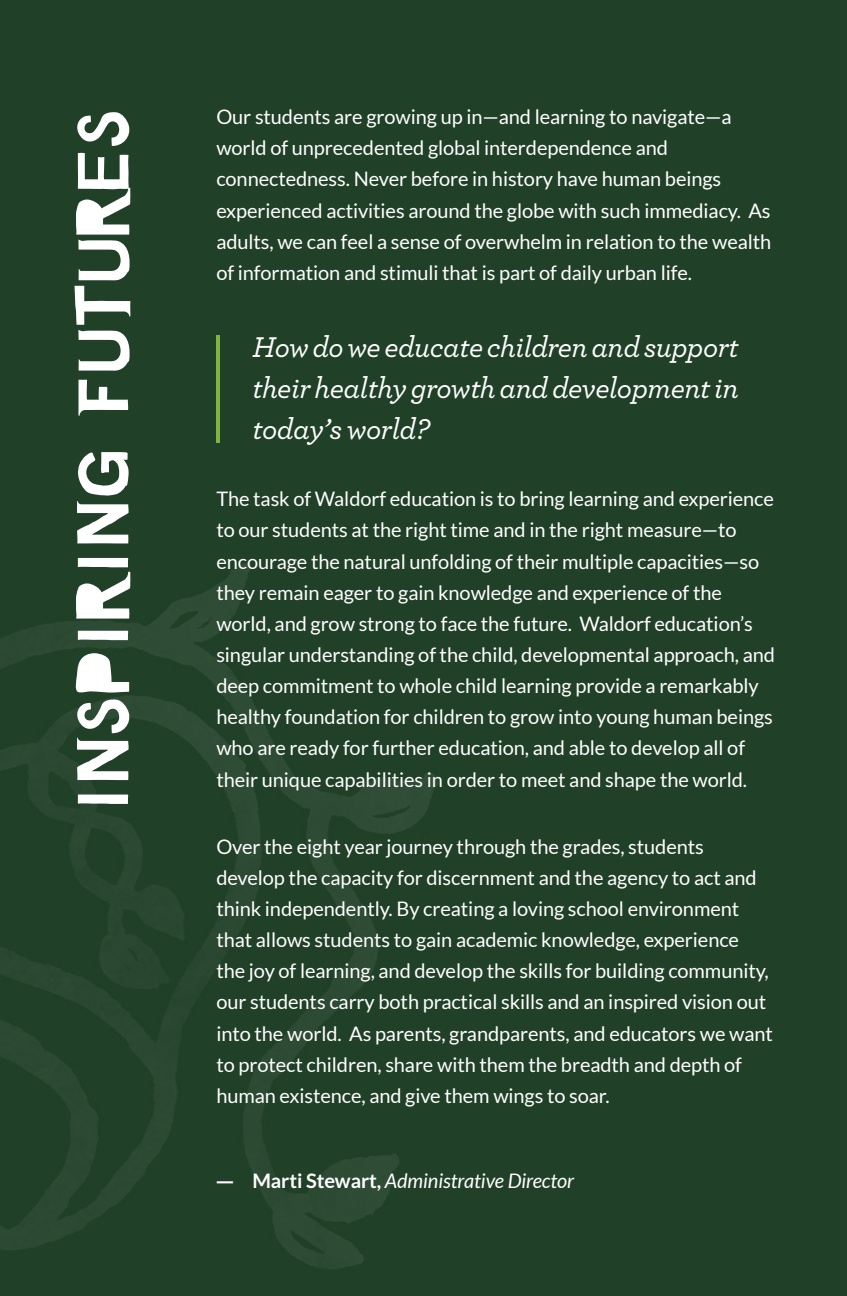
<style>
.page{position:relative;width:847px;height:1296px;background:#fff}
.page>*{position:absolute;margin:0;border:0;box-sizing:border-box;transform-origin:0 0}
.t1{font:70px "City Of Lakes";letter-spacing:-.025em;color:#fff}
.t2{font:italic 500 30px/41.2px "Archer";letter-spacing:-.015em;color:#fff;text-align:justify}
.t3{font:20px/31.2px "Lato";letter-spacing:-.005em;color:#fff}
.t4{font:italic 20px "Lato";letter-spacing:-.005em;color:#fff}
.s1{font-family:"Archer";font-weight:700;font-style:normal}
.s2{font-weight:700;font-style:normal}
</style>
<div class="page">
<div style="left:0;top:0;width:846px;height:1296px;background:#214028"></div>
<img style="left:0;top:563px;width:438px;height:706px">
<hr style="left:216px;top:335px;width:4px;height:108px;background:#80b441">
<h1 class="t1" style="left:74px;top:815px;width:708px;rotate:-90deg">INSPIRING FUTURES</h1>
<p class="t3" style="left:216px;top:101px;width:556px">Our students are growing up in—and learning to navigate—a world of unprecedented global interdependence and connectedness. Never before in history have human beings experienced activities around the globe with such immediacy. As adults, we can feel a sense of overwhelm in relation to the wealth of information and stimuli that is part of daily urban life.</p>
<h2 class="t2" style="left:252px;top:324px;width:487px">How do we educate children and support their healthy growth and development in today’s world?</h2>
<p class="t3" style="left:216px;top:483px;width:560px">The task of Waldorf education is to bring learning and experience to our students at the right time and in the right measure—to encourage the natural unfolding of their multiple capacities—so they remain eager to gain knowledge and experience of the world, and grow strong to face the future. Waldorf education’s singular understanding of the child, developmental approach, and deep commitment to whole child learning provide a remarkably healthy foundation for children to grow into young human beings who are ready for further education, and able to develop all of their unique capabilities in order to meet and shape the world.</p>
<p class="t3" style="left:216px;top:831px;width:558px">Over the eight year journey through the grades, students develop the capacity for discernment and the agency to act and think independently. By creating a loving school environment that allows students to gain academic knowledge, experience<br>the joy of learning, and develop the skills for building community, our students carry both practical skills and an inspired vision out into the world. As parents, grandparents, and educators we want to protect children, share with them the breadth and depth of human existence, and give them wings to soar.</p>
<p class="t4" style="left:216px;top:1170px;width:359px"><span class="s1">—</span> <span class="s2">Marti Stewart,</span> Administrative Director</p>
</div>
